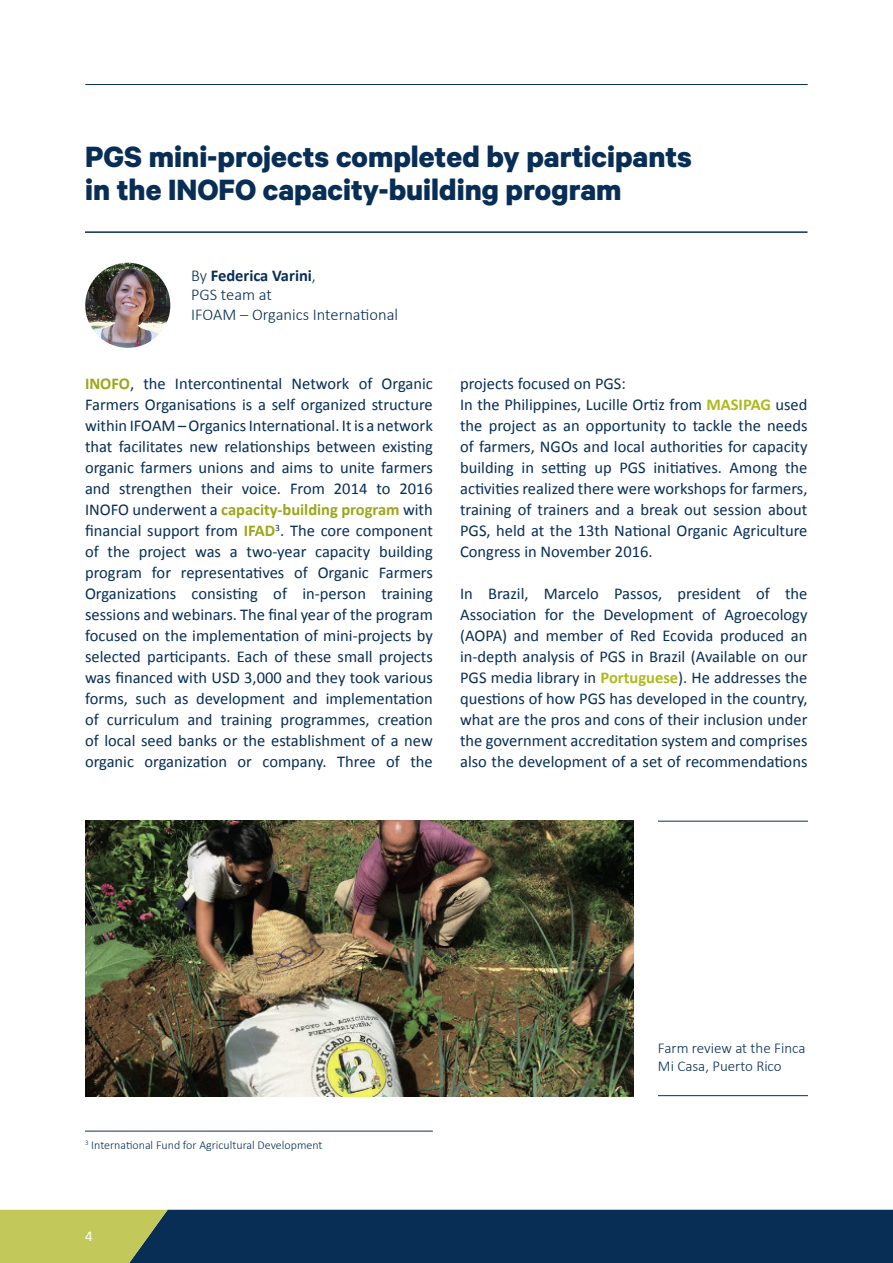
<style>
.page{position:relative;width:893px;height:1263px;background:#fff}
.page>*{position:absolute;margin:0;border:0;box-sizing:border-box;transform-origin:0 0}
.Article_Headlines_Ti{font:700 33px/33px "Calibre";color:#082e56}
.body_text_-_blue{font:16.5px/21px "Calibri";color:#082e56;text-align:justify}
.Author_-_Blue{font:300 16.5px/19.5px "Calibri";color:#082e56}
.Author_-_Blue-2{font:300 15px/18px "Calibri";color:#082e56}
.t1{font:15px "Calibri";color:#fff}
.body_text_-_blue-2{font:300 12px "Calibri";color:#082e56}
.s1{font-weight:700}
.s2{font-weight:700;color:#9da618}
.s3{font-weight:700;color:#aeb91c}
</style>
<div class="page">
<svg style="left:0;top:1210px;width:893px;height:53px;background:#264756"></svg>
<img style="left:85px;top:821px;width:549px;height:275px">
<hr style="left:85px;top:84px;width:723px;height:1px;background:#082e56">
<hr style="left:85px;top:231px;width:722px;height:2px;background:#082e56">
<hr style="left:85px;top:1131px;width:348px;height:1px;background:#132f55">
<img style="left:85px;top:263px;width:85px;height:85px;border-radius:43px">
<hr style="left:658px;top:821px;width:150px;height:1px;background:#082e56">
<hr style="left:658px;top:1095px;width:150px;height:1px;background:#082e56">
<p class="Article_Headlines_Ti" style="left:85px;top:139px;width:608px">PGS mini-projects completed by participants in the INOFO capacity-building program</p>
<p class="Author_-_Blue" style="left:191px;top:265px;width:209px">By <span class="s1">Federica Varini</span>,<br>PGS team at<br>IFOAM – Organics International</p>
<p class="body_text_-_blue" style="left:85px;top:373px;width:349px"><span class="s2">INOFO</span>, the Intercontinental Network of Organic Farmers Organisations is a self organized structure within IFOAM – Organics International. It is a network that facilitates new relationships between existing organic farmers unions and aims to unite farmers and strengthen their voice. From 2014 to 2016<br>INOFO underwent a <span class="s2">capacity-building program</span> with financial support from <span class="s2">IFAD</span><sup>3</sup>. The core component of the project was a two-year capacity building program for representatives of Organic Farmers Organizations consisting of in-person training sessions and webinars. The final year of the program focused on the implementation of mini-projects by selected participants. Each of these small projects was financed with USD 3,000 and they took various forms, such as development and implementation of curriculum and training programmes, creation of local seed banks or the establishment of a new organic organization or company. Three of the</p>
<p class="body_text_-_blue" style="left:460px;top:373px;width:167px">projects focused on PGS:</p>
<p class="body_text_-_blue" style="left:460px;top:394px;width:349px">In the Philippines, Lucille Ortiz from <span class="s3">MASIPAG</span> used the project as an opportunity to tackle the needs of farmers, NGOs and local authorities for capacity building in setting up PGS initiatives. Among the activities realized there were workshops for farmers, training of trainers and a break out session about PGS, held at the 13th National Organic Agriculture Congress in November 2016.</p>
<p class="body_text_-_blue" style="left:460px;top:583px;width:349px">In Brazil, Marcelo Passos, president of the Association for the Development of Agroecology (AOPA) and member of Red Ecovida produced an in-depth analysis of PGS in Brazil (Available on our PGS media library in <span class="s3">Portuguese</span>). He addresses the questions of how PGS has developed in the country, what are the pros and cons of their inclusion under the government accreditation system and comprises also the development of a set of recommendations</p>
<p class="body_text_-_blue-2" style="left:85px;top:1137px;width:239px"><sup>3</sup> International Fund for Agricultural Development</p>
<p class="t1" style="left:85px;top:1227px;width:9px">4</p>
<p class="Author_-_Blue-2" style="left:658px;top:1038px;width:149px">Farm review at the Finca<br>Mi Casa, Puerto Rico</p>
</div>
